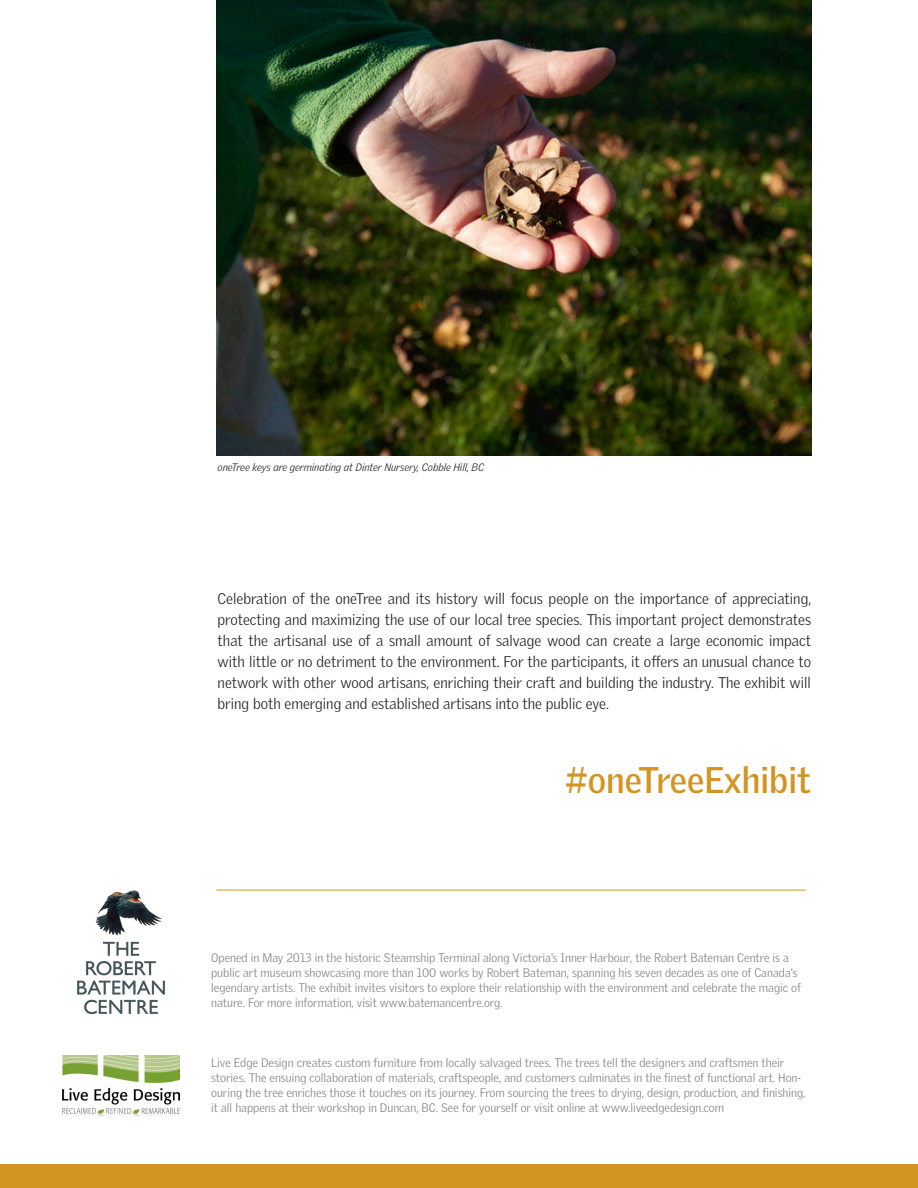
<style>
.page{position:relative;width:918px;height:1188px;background:#fff}
.page>*{position:absolute;margin:0;border:0;box-sizing:border-box;transform-origin:0 0}
.t1{font:700 36px "Griffith Gothic";color:#d39422}
.t2{font:300 15px/21px "Griffith Gothic";color:#231f20;text-align:justify}
.t3{font:300 12px/15px "Griffith Gothic";color:#808285}
.t4{font:italic 300 10.5px "Griffith Gothic";color:#231f20}
</style>
<div class="page">
<img style="left:216px;top:0;width:595px;height:455px">
<div style="left:0;top:1164px;width:918px;height:24px;background:#d39422"></div>
<img style="left:77px;top:890px;width:88px;height:125px">
<img style="left:62px;top:1056px;width:118px;height:61px">
<hr style="left:217px;top:890px;width:589px;height:1px;background:#d39422">
<p class="t4" style="left:218px;top:460px;width:268px">oneTree keys are germinating at Dinter Nursery, Cobble Hill, BC</p>
<p class="t2" style="left:218px;top:588px;width:595px">Celebration of the oneTree and its history will focus people on the importance of appreciating, protecting and maximizing the use of our local tree species. This important project demonstrates that the artisanal use of a small amount of salvage wood can create a large economic impact with little or no detriment to the environment. For the participants, it offers an unusual chance to network with other wood artisans, enriching their craft and building the industry. The exhibit will bring both emerging and established artisans into the public eye.</p>
<p class="t1" style="left:565px;top:759px;width:247px">#oneTreeExhibit</p>
<p class="t3" style="left:211px;top:950px;width:591px">Opened in May 2013 in the historic Steamship Terminal along Victoria’s Inner Harbour, the Robert Bateman Centre is a public art museum showcasing more than 100 works by Robert Bateman, spanning his seven decades as one of Canada’s legendary artists. The exhibit invites visitors to explore their relationship with the environment and celebrate the magic of nature. For more information, visit www.batemancentre.org.</p>
<p class="t3" style="left:211px;top:1055px;width:596px">Live Edge Design creates custom furniture from locally salvaged trees. The trees tell the designers and craftsmen their stories. The ensuing collaboration of materials, craftspeople, and customers culminates in the finest of functional art. Hon&shy;ouring the tree enriches those it touches on its journey. From sourcing the trees to drying, design, production, and finishing, it all happens at their workshop in Duncan, BC. See for yourself or visit online at www.liveedgedesign.com</p>
</div>
